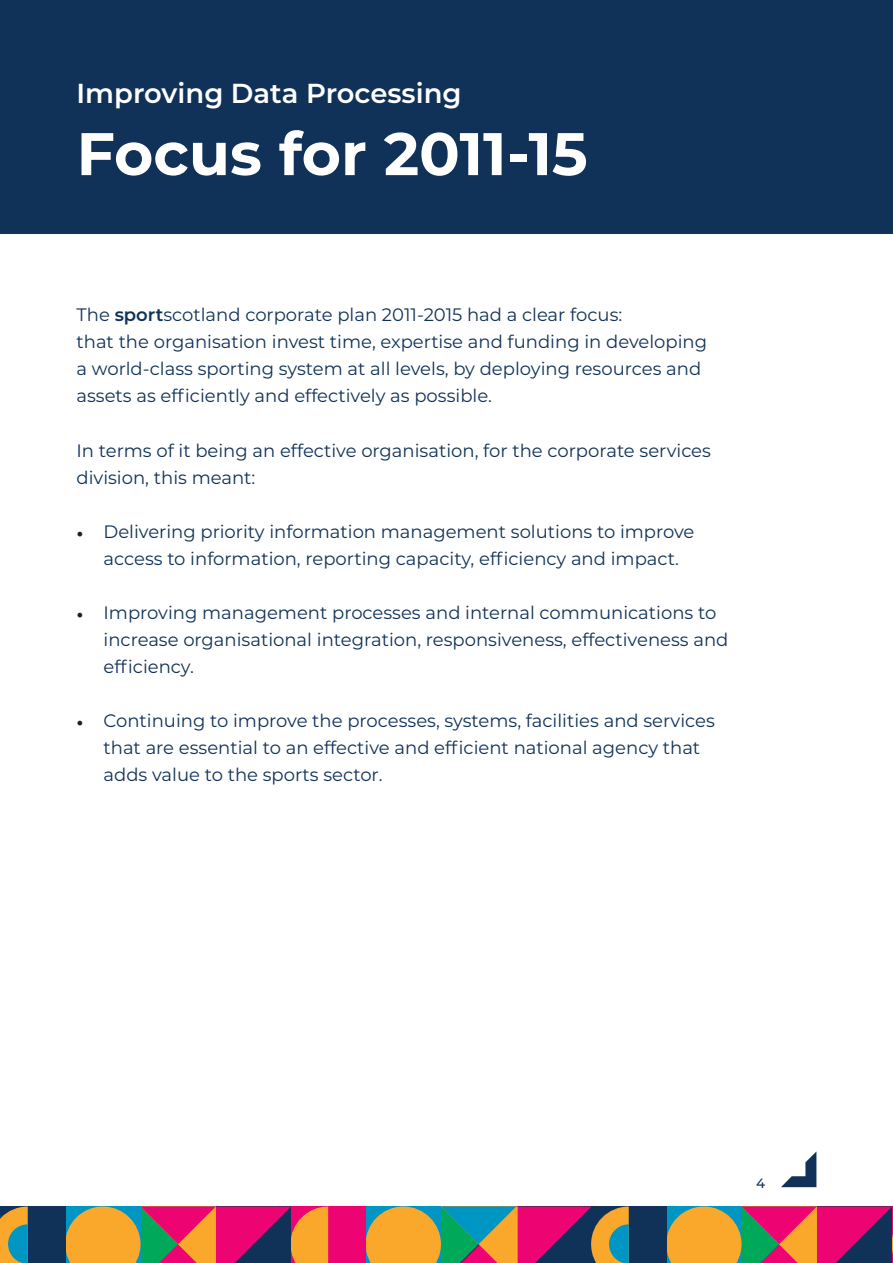
<style>
.page{position:relative;width:893px;height:1263px;background:#fff}
.page>*{position:absolute;margin:0;border:0;box-sizing:border-box;transform-origin:0 0}
.t1{font:700 60px "Montserrat";color:#fff}
.t2{font:600 27.45px "Montserrat";color:#fff}
.t3{font:18px/27px "Montserrat";color:#113258}
.t4{font:500 13.5px "Montserrat";color:#113258}
.s1{font-weight:600}
.s2{font-family:"Minion Pro";color:#231f20}
</style>
<div class="page">
<div style="left:0;top:0;width:893px;height:234px;background:#113258"></div>
<svg style="left:781px;top:1152px;width:35px;height:35px"></svg>
<div style="left:290px;top:1206px;width:76px;height:57px;background:#ed0372"></div>
<svg style="left:65px;top:1206px;width:263px;height:57px"></svg>
<div style="left:0;top:1206px;width:65px;height:57px;background:#113258"></div>
<svg style="left:0;top:1206px;width:28px;height:57px"></svg>
<svg style="left:666px;top:1206px;width:227px;height:57px"></svg>
<div style="left:591px;top:1206px;width:75px;height:57px;background:#113258"></div>
<svg style="left:366px;top:1206px;width:263px;height:57px"></svg>
<p class="t2" style="left:77px;top:74px;width:387px">Improving Data Processing</p>
<p class="t1" style="left:77px;top:111px;width:513px">Focus for 2011-15</p>
<p class="t3" style="left:77px;top:301px;width:547px">The <span class="s1">sport</span>scotland corporate plan 2011-2015 had a clear focus:</p>
<p class="t3" style="left:77px;top:328px;width:632px">that the organisation invest time, expertise and funding in developing a world-class sporting system at all levels, by deploying resources and assets as efficiently and effectively as possible.</p>
<p class="t3" style="left:77px;top:436px;width:636px">In terms of it being an effective organisation, for the corporate services division, this meant:</p>
<p class="t3" style="left:104px;top:517px;width:592px;text-indent:-27px"><span class="s2">•</span> Delivering priority information management solutions to improve access to information, reporting capacity, efficiency and impact.</p>
<p class="t3" style="left:104px;top:598px;width:626px;text-indent:-27px"><span class="s2">•</span> Improving management processes and internal communications to increase organisational integration, responsiveness, effectiveness and efficiency.</p>
<p class="t3" style="left:104px;top:706px;width:613px;text-indent:-27px"><span class="s2">•</span> Continuing to improve the processes, systems, facilities and services that are essential to an effective and efficient national agency that adds value to the sports sector.</p>
<p class="t4" style="left:756px;top:1173px;width:11px">4</p>
</div>
